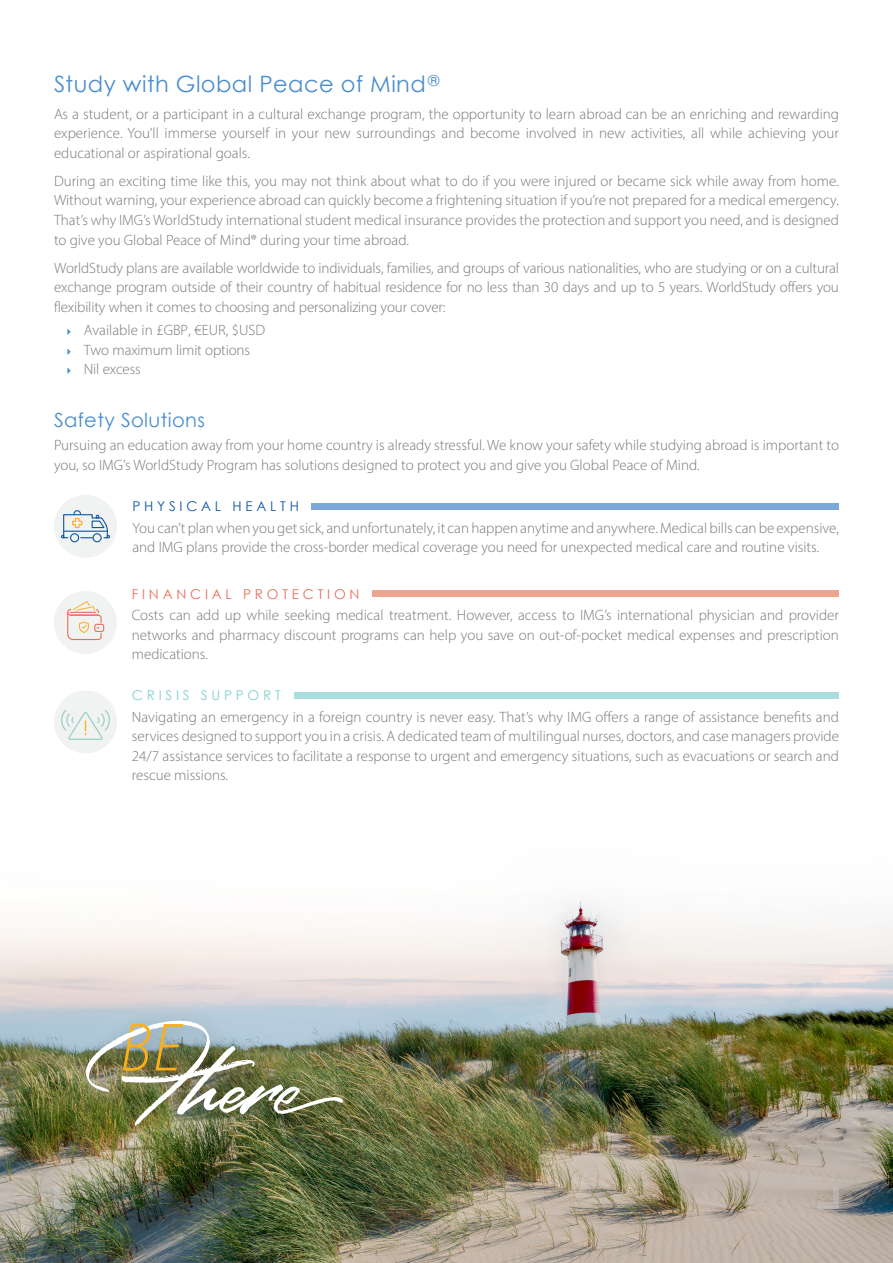
<style>
.page{position:relative;width:893px;height:1263px;background:#fff}
.page>*{position:absolute;margin:0;border:0;box-sizing:border-box;transform-origin:0 0}
.t1{font:22.5px "Century Gothic";letter-spacing:.02em;color:#4a8ecc}
.t2{font:19.5px "Century Gothic";letter-spacing:.02em;color:#4a8ecc}
.t3{font:300 15px/19.5px "Myriad Pro";color:#77787b;text-align:justify}
.t4{font:13.5px "Century Gothic";letter-spacing:.28em;color:#e76f5c}
.t5{font:13.5px "Century Gothic";letter-spacing:.28em;color:#1057a2}
.t6{font:13.5px "Century Gothic";letter-spacing:.28em;color:#85d0d1}
</style>
<div class="page">
<img style="left:0;top:900px;width:893px;height:363px">
<svg style="left:817px;top:1187px;width:22px;height:22px"></svg>
<svg style="left:54px;top:1187px;width:21px;height:22px"></svg>
<div style="left:311px;top:503px;width:528px;height:7px;background:#7da7d8"></div>
<div style="left:54px;top:495px;width:63px;height:63px;background:#f1f3f2;border-radius:50%"></div>
<div style="left:70px;top:533px;width:9px;height:9px;border:1px solid #1057a2;border-radius:50%"></div>
<div style="left:93px;top:533px;width:9px;height:9px;border:1px solid #1057a2;border-radius:50%"></div>
<svg style="left:61px;top:510px;width:50px;height:29px"></svg>
<div style="left:295px;top:692px;width:544px;height:6px;background:#add"></div>
<div style="left:54px;top:690px;width:63px;height:63px;background:#f1f3f2;border-radius:50%"></div>
<svg style="left:61px;top:709px;width:49px;height:31px"></svg>
<div style="left:373px;top:591px;width:466px;height:6px;background:#efa490"></div>
<div style="left:54px;top:591px;width:63px;height:63px;background:#f1f3f2;border-radius:50%"></div>
<svg style="left:67px;top:601px;width:37px;height:39px"></svg>
<div style="left:71px;top:1006px;width:293px;height:140px;background:#000;opacity:.21"></div>
<img style="left:86px;top:1020px;width:258px;height:106px">
<h1 class="t1" style="left:54px;top:68px;width:387px">Study with Global Peace of Mind<sup>®</sup></h1>
<p class="t3" style="left:54px;top:104px;width:786px">As a student, or a participant in a cultural exchange program, the opportunity to learn abroad can be an enriching and rewarding experience. You’ll immerse yourself in your new surroundings and become involved in new activities, all while achieving your educational or aspirational goals.</p>
<p class="t3" style="left:54px;top:171px;width:786px">During an exciting time like this, you may not think about what to do if you were injured or became sick while away from home.<br>Without warning, your experience abroad can quickly become a frightening situation if you’re not prepared for a medical emergency.<br>That’s why IMG’s WorldStudy international student medical insurance provides the protection and support you need, and is designed to give you Global Peace of Mind® during your time abroad.</p>
<p class="t3" style="left:54px;top:258px;width:786px">WorldStudy plans are available worldwide to individuals, families, and groups of various nationalities, who are studying or on a cultural exchange program outside of their country of habitual residence for no less than 30 days and up to 5 years. WorldStudy offers you flexibility when it comes to choosing and personalizing your cover:</p>
<p class="t3" style="left:84px;top:320px;width:183px;text-align:left">Available in £GBP, €EUR, $USD<br>Two maximum limit options<br>Nil excess</p>
<h2 class="t2" style="left:54px;top:406px;width:153px">Safety Solutions</h2>
<p class="t3" style="left:54px;top:436px;width:786px">Pursuing an education away from your home country is already stressful. We know your safety while studying abroad is important to you, so IMG’s WorldStudy Program has solutions designed to protect you and give you Global Peace of Mind.</p>
<p class="t5" style="left:132px;top:497px;width:168px">PHYSICAL HEALTH</p>
<p class="t3" style="left:132px;top:518px;width:708px">You can’t plan when you get sick, and unfortunately, it can happen anytime and anywhere. Medical bills can be expensive, and IMG plans provide the cross-border medical coverage you need for unexpected medical care and routine visits.</p>
<p class="t4" style="left:132px;top:584px;width:229px">FINANCIAL PROTECTION</p>
<p class="t3" style="left:132px;top:605px;width:709px">Costs can add up while seeking medical treatment. However, access to IMG’s international physician and provider networks and pharmacy discount programs can help you save on out-of-pocket medical expenses and prescription medications.</p>
<p class="t6" style="left:132px;top:686px;width:150px">CRISIS SUPPORT</p>
<p class="t3" style="left:132px;top:707px;width:708px">Navigating an emergency in a foreign country is never easy. That’s why IMG offers a range of assistance benefits and services designed to support you in a crisis. A dedicated team of multilingual nurses, doctors, and case managers provide 24/7 assistance services to facilitate a response to urgent and emergency situations, such as evacuations or search and rescue missions.</p>
</div>
